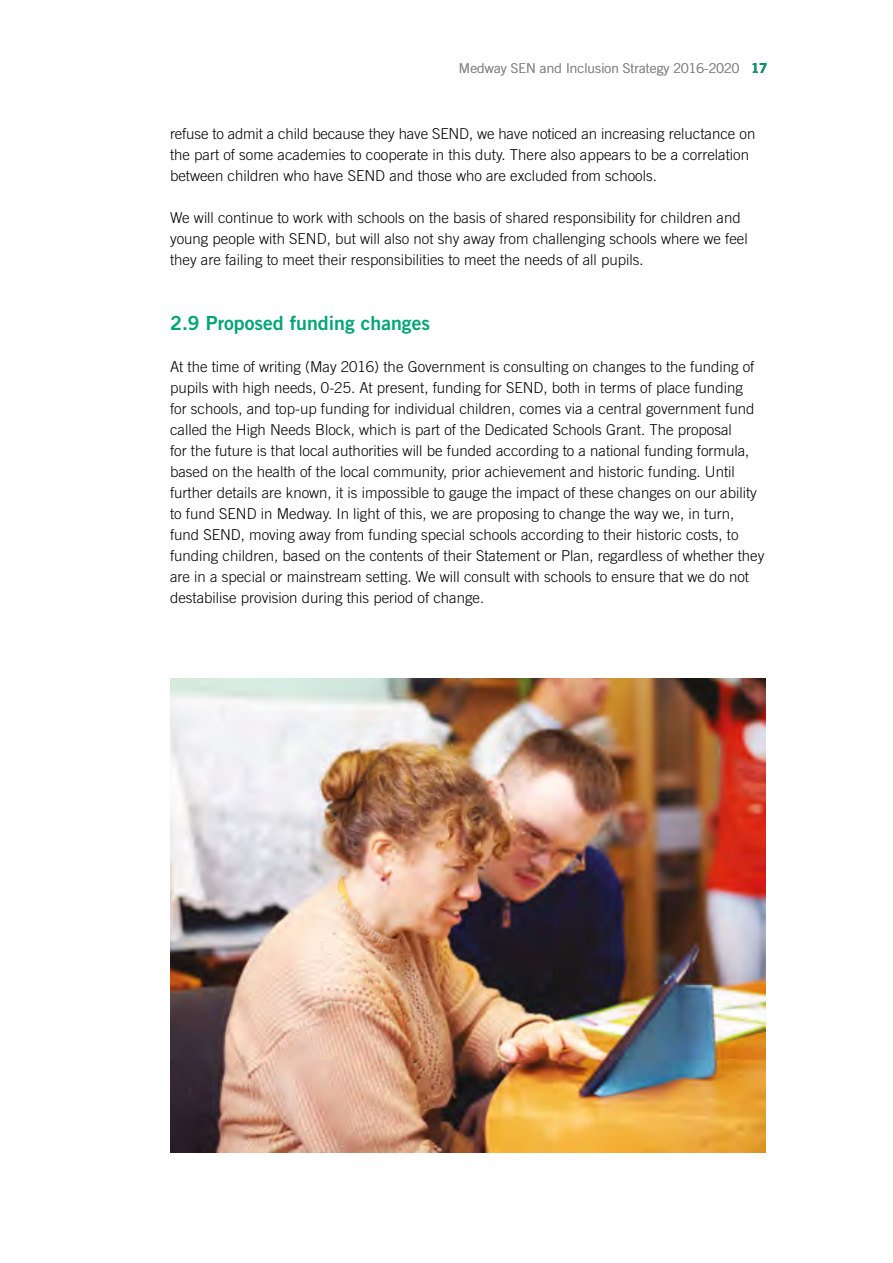
<style>
.page{position:relative;width:893px;height:1263px;background:#fff}
.page>*{position:absolute;margin:0;border:0;box-sizing:border-box;transform-origin:0 0}
.t1{font:19.5px "Trade Gothic Bold Two";color:#00a676}
.t2{font:300 15px/21px "Trade Gothic";color:#000}
.t3{font:300 13.5px "Trade Gothic";letter-spacing:.01em;color:#878787}
.s1{font-family:"Trade Gothic Bold Two";font-weight:400;color:#000}
</style>
<div class="page">
<img style="left:170px;top:678px;width:595px;height:474px">
<p class="t3" style="left:459px;top:60px;width:310px">Medway SEN and Inclusion Strategy 2016-2020 <span class="s1">17</span></p>
<p class="t2" style="left:170px;top:123px;width:587px">refuse to admit a child because they have SEND, we have noticed an increasing reluctance on the part of some academies to cooperate in this duty. There also appears to be a correlation between children who have SEND and those who are excluded from schools.</p>
<p class="t2" style="left:170px;top:207px;width:579px">We will continue to work with schools on the basis of shared responsibility for children and young people with SEND, but will also not shy away from challenging schools where we feel they are failing to meet their responsibilities to meet the needs of all pupils.</p>
<h1 class="t1" style="left:170px;top:311px;width:261px">2.9 Proposed funding changes</h1>
<p class="t2" style="left:170px;top:356px;width:596px">At the time of writing (May 2016) the Government is consulting on changes to the funding of pupils with high needs, 0-25. At present, funding for SEND, both in terms of place funding<br>for schools, and top-up funding for individual children, comes via a central government fund called the High Needs Block, which is part of the Dedicated Schools Grant. The proposal<br>for the future is that local authorities will be funded according to a national funding formula, based on the health of the local community, prior achievement and historic funding. Until further details are known, it is impossible to gauge the impact of these changes on our ability to fund SEND in Medway. In light of this, we are proposing to change the way we, in turn, fund SEND, moving away from funding special schools according to their historic costs, to funding children, based on the contents of their Statement or Plan, regardless of whether they are in a special or mainstream setting. We will consult with schools to ensure that we do not destabilise provision during this period of change.</p>
</div>
